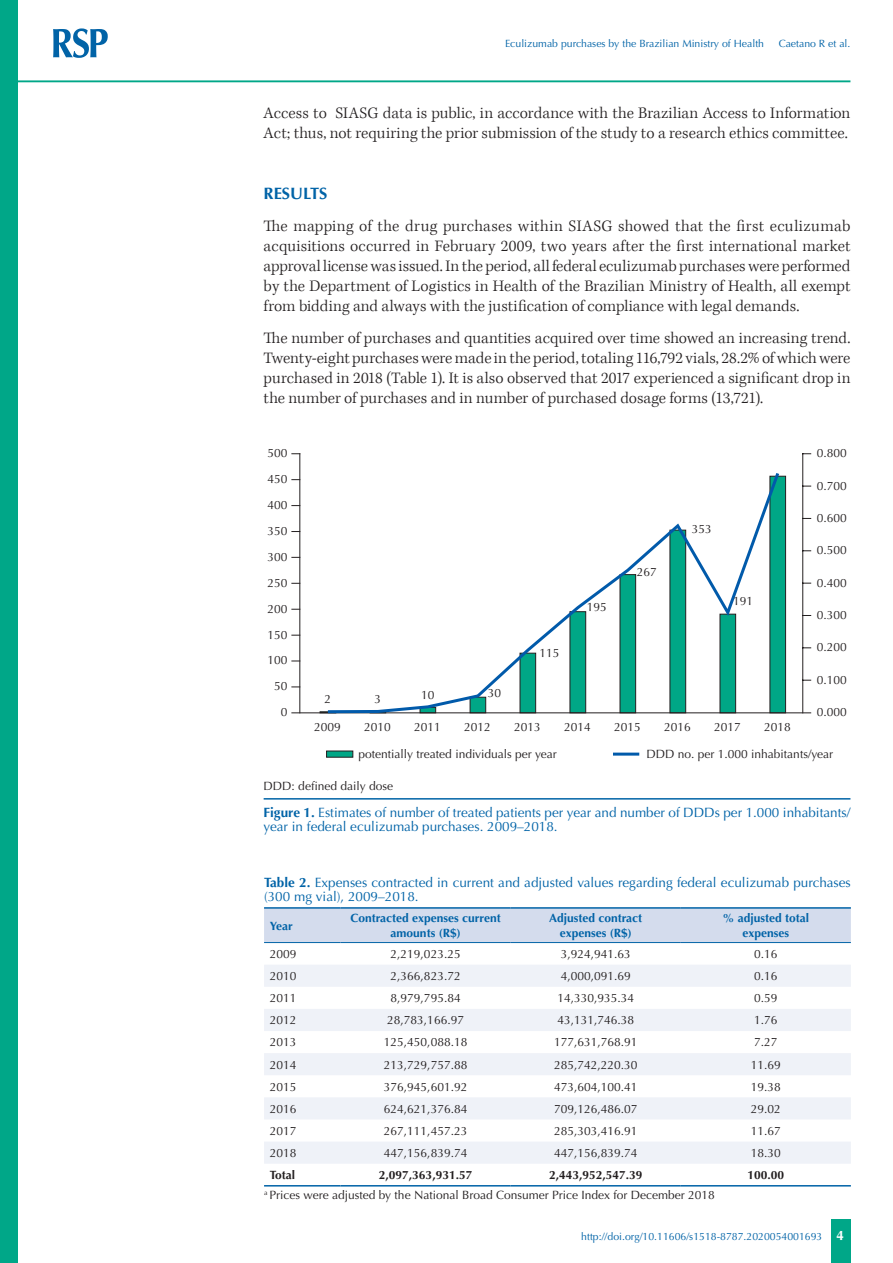
<style>
.page{position:relative;width:893px;height:1263px;background:#fff}
.page>*{position:absolute;margin:0;border:0;box-sizing:border-box;transform-origin:0 0}
.Texto__EN{font:300 16.5px/19.8px "Kepler Std";letter-spacing:.005em;color:#231f20;text-align:justify}
.Subtítulo_1{font:700 16.5px "Optima";color:#0163a7}
.Figuras_Título{font:13.5px/14.2px "Optima";color:#0163a7}
.Table_Title{font:13.5px/14.2px "Optima";color:#0163a7}
.t1{font:700 13.5px "Optima";color:#fff}
.Tabela{font:12px "Optima";color:#231f20}
.Tabela_nota{font:12px "Optima";color:#231f20}
.Tabela_head{font:700 12px/14.4px "Optima";color:#0163a7;text-align:center}
.Tabela-2{font:700 12px "Optima";color:#231f20}
.t2{font:10.5px "Optima";color:#0163a7}
.s1{font-weight:700}
</style>
<div class="page">
<div style="left:831px;top:1220px;width:20px;height:43px;background:#00a788"></div>
<div style="left:0;top:0;width:18px;height:1263px;background:#00a788"></div>
<svg style="left:53px;top:28px;width:55px;height:30px"></svg>
<hr style="left:18px;top:80px;width:832px;height:2px;background:#00a788">
<svg style="left:319px;top:475px;width:467px;height:239px"></svg>
<hr style="left:292px;top:712px;width:519px;height:1px;background:#231f20">
<svg style="left:325px;top:473px;width:457px;height:241px"></svg>
<svg style="left:326px;top:751px;width:27px;height:6px"></svg>
<hr style="left:613px;top:753px;width:26px;height:3px;background:#015aaa">
<hr style="left:299px;top:454px;width:1px;height:259px;background:#231f20">
<hr style="left:802px;top:454px;width:1px;height:259px;background:#231f20">
<hr style="left:264px;top:798px;width:586px;height:1px;background:#0163a7">
<div style="left:264px;top:909px;width:587px;height:33px;background:#d4dced"></div>
<svg style="left:264px;top:943px;width:587px;height:1px"></svg>
<svg style="left:264px;top:965px;width:587px;height:199px;fill:#eff2f8"></svg>
<hr style="left:264px;top:907px;width:77px;height:2px;background:#0163a7">
<hr style="left:341px;top:907px;width:170px;height:2px;background:#0163a7">
<hr style="left:511px;top:907px;width:170px;height:2px;background:#0163a7">
<hr style="left:681px;top:907px;width:170px;height:2px;background:#0163a7">
<hr style="left:264px;top:942px;width:77px;height:1px;background:#0163a7">
<hr style="left:341px;top:942px;width:170px;height:1px;background:#0163a7">
<hr style="left:511px;top:942px;width:170px;height:1px;background:#0163a7">
<hr style="left:681px;top:942px;width:170px;height:1px;background:#0163a7">
<hr style="left:264px;top:1185px;width:77px;height:1px;background:#0163a7">
<hr style="left:341px;top:1185px;width:170px;height:1px;background:#0163a7">
<hr style="left:511px;top:1185px;width:170px;height:1px;background:#0163a7">
<hr style="left:681px;top:1185px;width:170px;height:1px;background:#0163a7">
<p class="t2" style="left:505px;top:37px;width:261px">Eculizumab purchases by the Brazilian Ministry of Health</p>
<p class="t2" style="left:779px;top:37px;width:73px">Caetano R et al.</p>
<p class="Texto__EN" style="left:264px;top:103px;width:588px">Access to SIASG data is public, in accordance with the Brazilian Access to Information<br>Act; thus, not requiring the prior submission of the study to a research ethics committee.</p>
<p class="Subtítulo_1" style="left:264px;top:184px;width:65px">RESULTS</p>
<p class="Texto__EN" style="left:264px;top:217px;width:588px">The mapping of the drug purchases within SIASG showed that the first eculizumab acquisitions occurred in February 2009, two years after the first international market approval license was issued. In the period, all federal eculizumab purchases were performed by the Department of Logistics in Health of the Brazilian Ministry of Health, all exempt from bidding and always with the justification of compliance with legal demands.</p>
<p class="Texto__EN" style="left:264px;top:329px;width:588px">The number of purchases and quantities acquired over time showed an increasing trend.<br>Twenty-eight purchases were made in the period, totaling 116,792 vials, 28.2% of which were purchased in 2018 (Table 1). It is also observed that 2017 experienced a significant drop in the number of purchases and in number of purchased dosage forms (13,721).</p>
<p class="Tabela_nota" style="left:267px;top:446px;width:22px">500</p>
<p class="Tabela_nota" style="left:267px;top:472px;width:22px">450</p>
<p class="Tabela_nota" style="left:267px;top:498px;width:22px">400</p>
<p class="Tabela_nota" style="left:267px;top:524px;width:22px">350</p>
<p class="Tabela_nota" style="left:267px;top:550px;width:22px">300</p>
<p class="Tabela_nota" style="left:267px;top:576px;width:22px">250</p>
<p class="Tabela_nota" style="left:267px;top:602px;width:22px">200</p>
<p class="Tabela_nota" style="left:267px;top:627px;width:22px">150</p>
<p class="Tabela_nota" style="left:267px;top:653px;width:22px">100</p>
<p class="Tabela_nota" style="left:274px;top:679px;width:15px">50</p>
<p class="Tabela_nota" style="left:281px;top:705px;width:8px">0</p>
<p class="Tabela_nota" style="left:324px;top:692px;width:8px">2</p>
<p class="Tabela_nota" style="left:374px;top:692px;width:8px">3</p>
<p class="Tabela_nota" style="left:421px;top:688px;width:15px">10</p>
<p class="Tabela_nota" style="left:488px;top:686px;width:15px">30</p>
<p class="Tabela_nota" style="left:539px;top:645px;width:22px">115</p>
<p class="Tabela_nota" style="left:587px;top:600px;width:22px">195</p>
<p class="Tabela_nota" style="left:637px;top:564px;width:22px">267</p>
<p class="Tabela_nota" style="left:692px;top:522px;width:22px">353</p>
<p class="Tabela_nota" style="left:733px;top:594px;width:22px">191</p>
<p class="Tabela_nota" style="left:817px;top:446px;width:32px">0.800</p>
<p class="Tabela_nota" style="left:817px;top:478px;width:32px">0.700</p>
<p class="Tabela_nota" style="left:817px;top:511px;width:32px">0.600</p>
<p class="Tabela_nota" style="left:817px;top:543px;width:32px">0.500</p>
<p class="Tabela_nota" style="left:817px;top:576px;width:32px">0.400</p>
<p class="Tabela_nota" style="left:817px;top:608px;width:32px">0.300</p>
<p class="Tabela_nota" style="left:817px;top:640px;width:32px">0.200</p>
<p class="Tabela_nota" style="left:817px;top:673px;width:32px">0.100</p>
<p class="Tabela_nota" style="left:817px;top:705px;width:32px">0.000</p>
<p class="Tabela_nota" style="left:314px;top:720px;width:28px">2009</p>
<p class="Tabela_nota" style="left:364px;top:720px;width:28px">2010</p>
<p class="Tabela_nota" style="left:414px;top:720px;width:28px">2011</p>
<p class="Tabela_nota" style="left:464px;top:720px;width:28px">2012</p>
<p class="Tabela_nota" style="left:514px;top:720px;width:28px">2013</p>
<p class="Tabela_nota" style="left:564px;top:720px;width:28px">2014</p>
<p class="Tabela_nota" style="left:614px;top:720px;width:28px">2015</p>
<p class="Tabela_nota" style="left:664px;top:720px;width:28px">2016</p>
<p class="Tabela_nota" style="left:714px;top:720px;width:28px">2017</p>
<p class="Tabela_nota" style="left:764px;top:720px;width:28px">2018</p>
<p class="Tabela_nota" style="left:359px;top:746px;width:200px">potentially treated individuals per year</p>
<p class="Tabela_nota" style="left:647px;top:746px;width:188px">DDD no. per 1.000 inhabitants/year</p>
<p class="Tabela_nota" style="left:264px;top:778px;width:131px">DDD: defined daily dose</p>
<p class="Figuras_Título" style="left:264px;top:805px;width:588px"><span class="s1">Figure 1.</span> Estimates of number of treated patients per year and number of DDDs per 1.000 inhabitants/ year in federal eculizumab purchases. 2009–2018.</p>
<p class="Table_Title" style="left:264px;top:875px;width:588px"><span class="s1">Table 2.</span> Expenses contracted in current and adjusted values regarding federal eculizumab purchases (300 mg vial), 2009–2018.</p>
<p class="Tabela_head" style="left:270px;top:918px;width:24px">Year</p>
<p class="Tabela_head" style="left:351px;top:911px;width:152px">Contracted expenses current amounts (R$)</p>
<p class="Tabela_head" style="left:549px;top:911px;width:94px">Adjusted contract expenses (R$)</p>
<p class="Tabela_head" style="left:722px;top:911px;width:88px">% adjusted total</p>
<p class="Tabela_head" style="left:743px;top:926px;width:48px">expenses</p>
<p class="Tabela" style="left:270px;top:947px;width:28px">2009</p>
<p class="Tabela" style="left:391px;top:947px;width:72px">2,219,023.25</p>
<p class="Tabela" style="left:561px;top:947px;width:72px">3,924,941.63</p>
<p class="Tabela" style="left:754px;top:947px;width:25px">0.16</p>
<p class="Tabela" style="left:270px;top:969px;width:28px">2010</p>
<p class="Tabela" style="left:391px;top:969px;width:72px">2,366,823.72</p>
<p class="Tabela" style="left:561px;top:969px;width:72px">4,000,091.69</p>
<p class="Tabela" style="left:754px;top:969px;width:25px">0.16</p>
<p class="Tabela" style="left:270px;top:991px;width:28px">2011</p>
<p class="Tabela" style="left:391px;top:991px;width:72px">8,979,795.84</p>
<p class="Tabela" style="left:557px;top:991px;width:78px">14,330,935.34</p>
<p class="Tabela" style="left:754px;top:991px;width:25px">0.59</p>
<p class="Tabela" style="left:270px;top:1013px;width:28px">2012</p>
<p class="Tabela" style="left:387px;top:1013px;width:78px">28,783,166.97</p>
<p class="Tabela" style="left:557px;top:1013px;width:78px">43,131,746.38</p>
<p class="Tabela" style="left:754px;top:1013px;width:25px">1.76</p>
<p class="Tabela" style="left:270px;top:1035px;width:28px">2013</p>
<p class="Tabela" style="left:384px;top:1035px;width:85px">125,450,088.18</p>
<p class="Tabela" style="left:554px;top:1035px;width:85px">177,631,768.91</p>
<p class="Tabela" style="left:754px;top:1035px;width:25px">7.27</p>
<p class="Tabela" style="left:270px;top:1057px;width:28px">2014</p>
<p class="Tabela" style="left:384px;top:1057px;width:85px">213,729,757.88</p>
<p class="Tabela" style="left:554px;top:1057px;width:85px">285,742,220.30</p>
<p class="Tabela" style="left:751px;top:1057px;width:32px">11.69</p>
<p class="Tabela" style="left:270px;top:1080px;width:28px">2015</p>
<p class="Tabela" style="left:384px;top:1080px;width:85px">376,945,601.92</p>
<p class="Tabela" style="left:554px;top:1080px;width:85px">473,604,100.41</p>
<p class="Tabela" style="left:751px;top:1080px;width:32px">19.38</p>
<p class="Tabela" style="left:270px;top:1102px;width:28px">2016</p>
<p class="Tabela" style="left:384px;top:1102px;width:85px">624,621,376.84</p>
<p class="Tabela" style="left:554px;top:1102px;width:85px">709,126,486.07</p>
<p class="Tabela" style="left:751px;top:1102px;width:32px">29.02</p>
<p class="Tabela" style="left:270px;top:1124px;width:28px">2017</p>
<p class="Tabela" style="left:384px;top:1124px;width:85px">267,111,457.23</p>
<p class="Tabela" style="left:554px;top:1124px;width:85px">285,303,416.91</p>
<p class="Tabela" style="left:751px;top:1124px;width:32px">11.67</p>
<p class="Tabela" style="left:270px;top:1146px;width:28px">2018</p>
<p class="Tabela" style="left:384px;top:1146px;width:85px">447,156,839.74</p>
<p class="Tabela" style="left:554px;top:1146px;width:85px">447,156,839.74</p>
<p class="Tabela" style="left:751px;top:1146px;width:32px">18.30</p>
<p class="Tabela-2" style="left:270px;top:1168px;width:27px">Total</p>
<p class="Tabela-2" style="left:379px;top:1168px;width:95px">2,097,363,931.57</p>
<p class="Tabela-2" style="left:549px;top:1168px;width:95px">2,443,952,547.39</p>
<p class="Tabela-2" style="left:747px;top:1168px;width:38px">100.00</p>
<p class="Tabela_nota" style="left:264px;top:1188px;width:452px"><sup>a</sup> Prices were adjusted by the National Broad Consumer Price Index for December 2018</p>
<p class="t2" style="left:581px;top:1230px;width:243px">http://doi.org/10.11606/s1518-8787.2020054001693</p>
<p class="t1" style="left:836px;top:1227px;width:9px">4</p>
</div>
